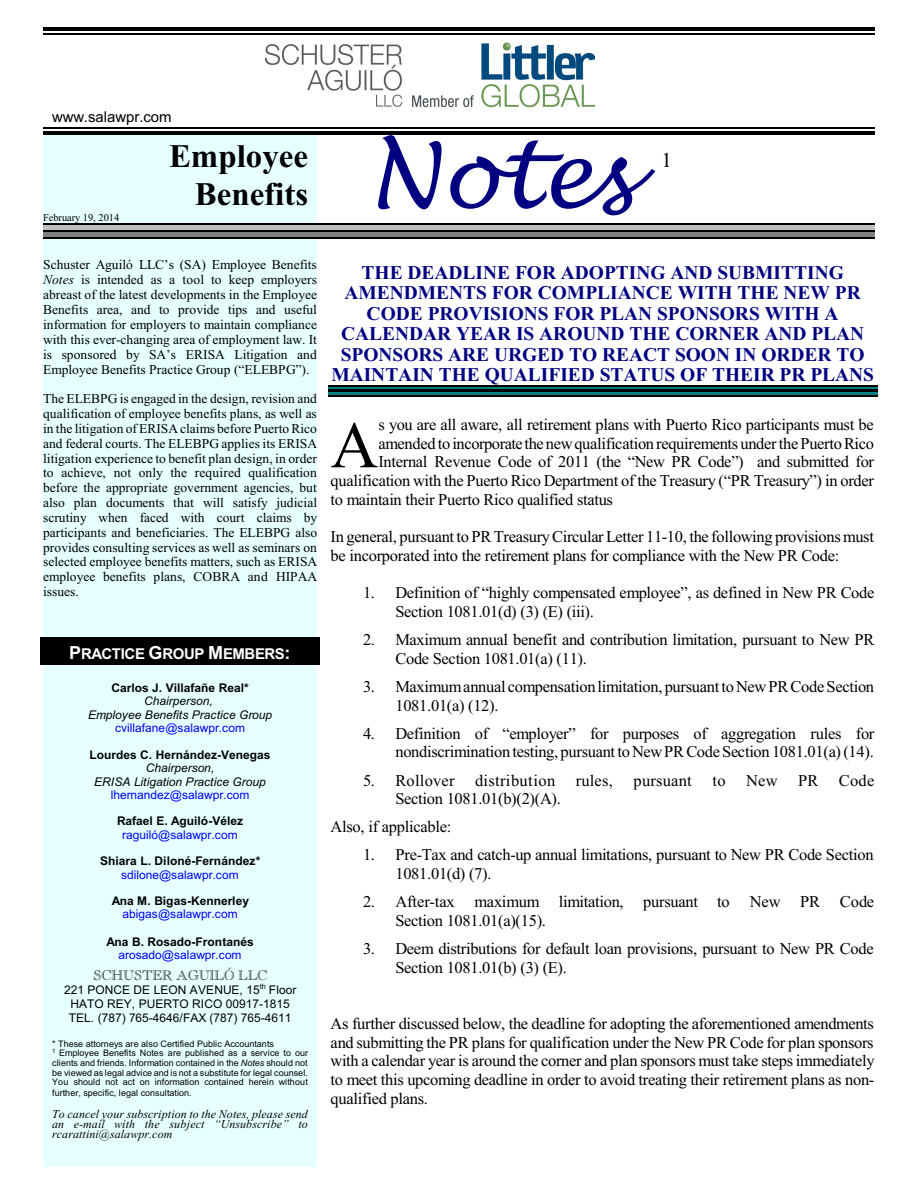
<style>
.page{position:relative;width:918px;height:1188px;background:#fff}
.page>*{position:absolute;margin:0;border:0;box-sizing:border-box;transform-origin:0 0}
.t1{font:italic 90px "Lucida Handwriting";color:#000080}
.t2{font:66px "Times New Roman";color:#000}
.t3{font:700 33px/38.7px "Times New Roman";color:#000;text-align:right}
.t4{font:21px "Times New Roman";color:#000}
.t5{font:700 19.5px/20.5px "Times New Roman";color:#000080;text-align:center}
.t6{font:16.5px/18.8px "Times New Roman";letter-spacing:-.02em;color:#000}
.t7{font:16.5px "Times New Roman";letter-spacing:.015em;color:#000}
.t8{font:700 15px "Arial";letter-spacing:-.025em;color:#fff}
.t9{font:15px "Arial";color:#000}
.t10{font:13.5px/14.9px "Times New Roman";color:#000;text-align:justify}
.t11{font:13.5px "Caslon Openface BT";color:#000}
.t12{font:700 12px "Arial";color:#000}
.t13{font:12px "Arial";color:#00f}
.t14{font:italic 12px/9.9px "Times New Roman";color:#000;text-align:justify}
.t15{font:12px/13.8px "Arial";color:#000}
.t16{font:italic 12px/13.4px "Arial";color:#000;text-align:center}
.t17{font:10.5px "Times New Roman";color:#000}
.t18{font:9px/9.6px "Arial";color:#000}
.t19{font:7.5px "Arial";color:#000}
.t20{font:6px "Arial";color:#000}
.s1{font-style:italic}
.s2{font-size:18px}
</style>
<div class="page">
<hr style="left:43px;top:34px;width:832px;height:1px;background:#000">
<hr style="left:43px;top:127px;width:832px;height:1px;background:#000">
<hr style="left:43px;top:27px;width:832px;height:4px;background:#000">
<hr style="left:43px;top:131px;width:832px;height:4px;background:#000">
<div style="left:43px;top:135px;width:274px;height:1031px;background:#e6ffff"></div>
<div style="left:40px;top:637px;width:280px;height:27px;background:#000"></div>
<hr style="left:328px;top:385px;width:550px;height:2px;background:#000">
<hr style="left:328px;top:387px;width:550px;height:2px;background:#008080">
<hr style="left:328px;top:390px;width:550px;height:2px;background:#000">
<hr style="left:328px;top:392px;width:550px;height:3px;background:#008080">
<hr style="left:328px;top:395px;width:550px;height:2px;background:#000">
<hr style="left:43px;top:224px;width:832px;height:1px;background:#000">
<div style="left:43px;top:225px;width:832px;height:5px;background:#bfbfbf"></div>
<hr style="left:43px;top:231px;width:832px;height:1px;background:#000">
<div style="left:43px;top:232px;width:832px;height:5px;background:#808080"></div>
<hr style="left:43px;top:237px;width:832px;height:2px;background:#000">
<img style="left:266px;top:42px;width:329px;height:66px">
<p class="t9" style="left:52px;top:111px;width:121px">www.salawpr.com</p>
<h3 class="t3" style="left:169px;top:140px;width:141px">Employee<br>Benefits</h3>
<p class="t17" style="left:43px;top:214px;width:78px">February 19, 2014</p>
<p class="t10" style="left:43px;top:259px;width:275px">Schuster Aguiló LLC’s (SA) Employee Benefits <span class="s1">Notes</span> is intended as a tool to keep employers abreast of the latest developments in the Employee Benefits area, and to provide tips and useful information for employers to maintain compliance with this ever-changing area of employment law. It is sponsored by SA’s ERISA Litigation and Employee Benefits Practice Group (“ELEBPG”).</p>
<p class="t10" style="left:43px;top:393px;width:276px">The ELEBPG is engaged in the design, revision and qualification of employee benefits plans, as well as in the litigation of ERISA claims before Puerto Rico and federal courts. The ELEBPG applies its ERISA litigation experience to benefit plan design, in order to achieve, not only the required qualification before the appropriate government agencies, but also plan documents that will satisfy judicial scrutiny when faced with court claims by participants and beneficiaries. The ELEBPG also provides consulting services as well as seminars on selected employee benefits matters, such as ERISA employee benefits plans, COBRA and HIPAA issues.</p>
<p class="t8" style="left:69px;top:648px;width:223px"><span class="s2">P</span>RACTICE <span class="s2">G</span>ROUP <span class="s2">M</span>EMBERS<span class="s2">:</span></p>
<p class="t12" style="left:111px;top:683px;width:139px">Carlos J. Villafañe Real*</p>
<p class="t16" style="left:88px;top:696px;width:186px">Chairperson,<br>Employee Benefits Practice Group</p>
<p class="t13" style="left:115px;top:723px;width:131px">cvillafane@salawpr.com</p>
<p class="t12" style="left:89px;top:750px;width:183px">Lourdes C. Hernández-Venegas</p>
<p class="t16" style="left:94px;top:763px;width:173px">Chairperson,<br>ERISA Litigation Practice Group</p>
<p class="t13" style="left:111px;top:790px;width:140px">lhernandez@salawpr.com</p>
<p class="t12" style="left:117px;top:817px;width:128px">Rafael E. Aguiló-Vélez</p>
<p class="t13" style="left:122px;top:830px;width:117px">raguiló@salawpr.com</p>
<p class="t12" style="left:100px;top:857px;width:162px">Shiara L. Diloné-Fernández*</p>
<p class="t13" style="left:121px;top:870px;width:119px">sdilone@salawpr.com</p>
<p class="t12" style="left:112px;top:896px;width:139px">Ana M. Bigas-Kennerley</p>
<p class="t13" style="left:123px;top:910px;width:117px">abigas@salawpr.com</p>
<p class="t12" style="left:107px;top:937px;width:149px">Ana B. Rosado-Frontanés</p>
<p class="t13" style="left:119px;top:950px;width:125px">arosado@salawpr.com</p>
<p class="t11" style="left:93px;top:969px;width:176px">SCHUSTER AGUILÓ LLC</p>
<p class="t15" style="left:64px;top:984px;width:234px">221 PONCE DE LEON AVENUE, 15 Floor</p>
<p class="t19" style="left:260px;top:983px;width:8px">th</p>
<p class="t15" style="left:69px;top:998px;width:224px">HATO REY, PUERTO RICO 00917-1815<br>TEL. (787) 765-4646/FAX (787) 765-4611</p>
<p class="t18" style="left:59px;top:1040px;width:250px;text-indent:-7px">* These attorneys are also Certified Public Accountants<br>Employee Benefits Notes are published as a service to our</p>
<p class="t20" style="left:52px;top:1048px;width:5px">1</p>
<p class="t18" style="left:52px;top:1059px;width:257px;text-align:justify">clients and friends. Information contained in the <span class="s1">Notes</span> should not be viewed as legal advice and is not a substitute for legal counsel.<br>You should not act on information contained herein without</p>
<p class="t18" style="left:52px;top:1089px;width:141px">further, specific, legal consultation.</p>
<p class="t14" style="left:52px;top:1110px;width:257px">To cancel your subscription to the Notes, please send an e-mail with the subject “Unsubscribe” to rcarattini@salawpr.com</p>
<h1 class="t1" style="left:367px;top:131px;width:266px">Notes</h1>
<p class="t4" style="left:662px;top:153px;width:12px">1</p>
<p class="t5" style="left:331px;top:264px;width:544px">THE DEADLINE FOR ADOPTING AND SUBMITTING AMENDMENTS FOR COMPLIANCE WITH THE NEW PR CODE PROVISIONS FOR PLAN SPONSORS WITH A CALENDAR YEAR IS AROUND THE CORNER AND PLAN SPONSORS ARE URGED TO REACT SOON IN ORDER TO MAINTAIN THE QUALIFIED STATUS OF THEIR PR PLANS</p>
<h2 class="t2" style="left:331px;top:422px;width:49px">A</h2>
<p class="t6" style="left:379px;top:417px;width:497px">s you are all aware, all retirement plans with Puerto Rico participants must be</p>
<p class="t6" style="left:379px;top:435px;width:497px">amendedtoincorporatethenewqualificationrequirementsunderthePuertoRico</p>
<p class="t6" style="left:379px;top:454px;width:497px">Internal Revenue Code of 2011 (the “New PR Code”) and submitted for</p>
<p class="t6" style="left:331px;top:473px;width:545px">qualification with the Puerto Rico Department of the Treasury (“PR Treasury”) in order</p>
<p class="t6" style="left:331px;top:491px;width:284px">to maintain their Puerto Rico qualified status</p>
<p class="t6" style="left:331px;top:529px;width:545px">In general, pursuant to PRTreasuryCircular Letter 11-10, the following provisions must be incorporated into the retirement plans for compliance with the New PR Code:</p>
<p class="t6" style="left:395px;top:585px;width:481px;text-indent:-32px">1. Definition of “highly compensated employee”, as defined in New PR Code<br>Section 1081.01(d) (3) (E) (iii).</p>
<p class="t6" style="left:395px;top:632px;width:480px;text-indent:-32px">2. Maximum annual benefit and contribution limitation, pursuant to New PR<br>Code Section 1081.01(a) (11).</p>
<p class="t6" style="left:395px;top:679px;width:480px;text-indent:-32px">3. Maximumannual compensationlimitation, pursuant toNewPRCodeSection<br>1081.01(a) (12).</p>
<p class="t6" style="left:363px;top:725px;width:513px;text-align:right">4. Definition of “employer” for purposes of aggregation rules for nondiscrimination testing, pursuanttoNewPRCodeSection 1081.01(a)(14).</p>
<p class="t7" style="left:363px;top:774px;width:93px">5. Rollover</p>
<p class="t7" style="left:475px;top:774px;width:139px">distribution rules,</p>
<p class="t7" style="left:634px;top:774px;width:60px">pursuant</p>
<p class="t7" style="left:713px;top:774px;width:163px">to New PR Code</p>
<p class="t6" style="left:331px;top:786px;width:232px;line-height:28px;text-indent:65px">Section 1081.01(b)(2)(A).<br>Also, if applicable:</p>
<p class="t6" style="left:395px;top:847px;width:480px;text-indent:-32px">1. Pre-Tax and catch-up annual limitations, pursuant to New PR Code Section<br>1081.01(d) (7).</p>
<p class="t6" style="left:395px;top:894px;width:480px;text-indent:-32px">2. After-tax maximum limitation, pursuant to New PR Code<br>Section 1081.01(a)(15).</p>
<p class="t6" style="left:395px;top:941px;width:480px;text-indent:-32px">3. Deem distributions for default loan provisions, pursuant to New PR Code<br>Section 1081.01(b) (3) (E).</p>
<p class="t6" style="left:331px;top:1016px;width:545px;text-align:justify">As further discussed below, the deadline for adopting the aforementioned amendments and submitting the PR plans for qualification under the New PR Code for plan sponsors with a calendar year is around the corner and plan sponsors must take steps immediately to meet this upcoming deadline in order to avoid treating their retirement plans as non&shy;qualified plans.</p>
</div>
